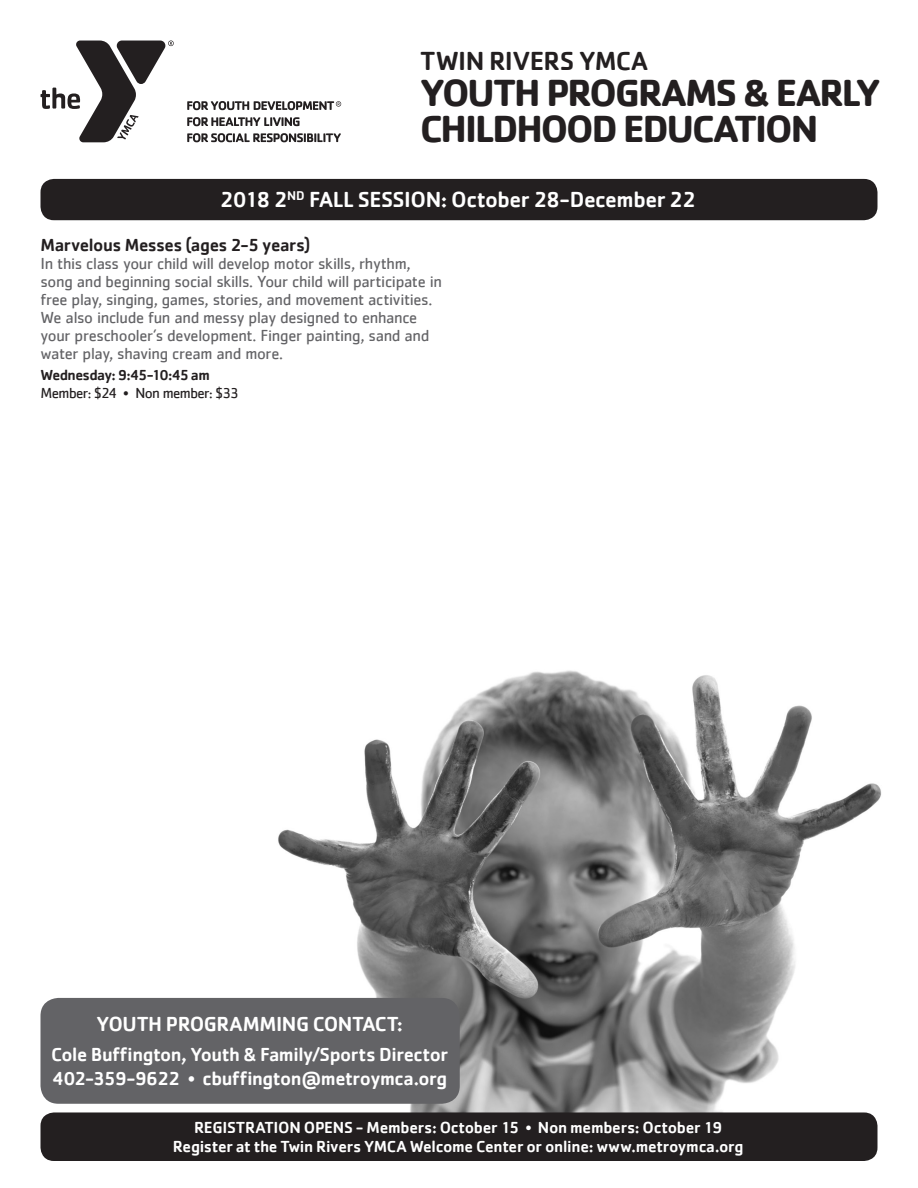
<style>
.page{position:relative;width:918px;height:1188px;background:#fff}
.page>*{position:absolute;margin:0;border:0;box-sizing:border-box;transform-origin:0 0}
.t1{font:700 39px/36px "Cachet";letter-spacing:-.05em;color:#231f20}
.t2{font:500 27px "Cachet";letter-spacing:-.02em;color:#231f20}
.t3{font:500 22.5px "Cachet";letter-spacing:-.02em;color:#fff}
.t4{font:500 21px "Cachet";letter-spacing:-.02em;color:#fff}
.t5{font:500 19.5px/24px "Cachet";letter-spacing:-.025em;color:#fff}
.t6{font:500 18px "Cachet";letter-spacing:-.02em;color:#231f20}
.t7{font:16.5px/18px "Cachet";letter-spacing:-.02em;color:#636366}
.t8{font:500 16.5px/19.8px "Cachet";letter-spacing:-.015em;color:#fff;text-align:center}
.t9{font:15px "Cachet";letter-spacing:-.04em;color:#231f20}
.t10{font:500 15px "Cachet";letter-spacing:-.045em;color:#231f20}
.s1{font-weight:400}
</style>
<div class="page">
<img style="left:196px;top:670px;width:685px;height:442px">
<svg style="left:41px;top:40px;width:133px;height:102px"></svg>
<svg style="left:187px;top:117px;width:113px;height:9px"></svg>
<svg style="left:187px;top:133px;width:154px;height:9px"></svg>
<svg style="left:187px;top:101px;width:154px;height:9px"></svg>
<div style="left:40px;top:1112px;width:838px;height:49px;background:#231f20;border-radius:14px"></div>
<div style="left:40px;top:179px;width:838px;height:41px;background:#231f20;border-radius:14px"></div>
<div style="left:40px;top:998px;width:420px;height:106px;background:#636366;border-radius:18px"></div>
<h2 class="t2" style="left:420px;top:45px;width:229px">TWIN RIVERS YMCA</h2>
<h1 class="t1" style="left:420px;top:74px;width:462px">YOUTH PROGRAMS &amp; EARLY<br>CHILDHOOD EDUCATION</h1>
<h3 class="t3" style="left:220px;top:186px;width:478px">2018 2<sup>ND</sup> FALL SESSION: October 28-December 22</h3>
<p class="t6" style="left:40px;top:234px;width:271px">Marvelous Messes (ages 2-5 years)</p>
<p class="t7" style="left:40px;top:254px;width:403px">In this class your child will develop motor skills, rhythm, song and beginning social skills. Your child will participate in free play, singing, games, stories, and movement activities.<br>We also include fun and messy play designed to enhance your preschooler’s development. Finger painting, sand and water play, shaving cream and more.</p>
<p class="t10" style="left:40px;top:366px;width:171px">Wednesday: 9:45-10:45 am</p>
<p class="t9" style="left:40px;top:384px;width:200px">Member: $24 • Non member: $33</p>
<p class="t4" style="left:97px;top:1011px;width:308px">YOUTH PROGRAMMING CONTACT:</p>
<p class="t5" style="left:51px;top:1042px;width:399px">Cole Buffington, Youth &amp; Family/Sports Director<br>402-359-9622 <span class="s1">•</span> cbuffington@metroymca.org</p>
<p class="t8" style="left:173px;top:1117px;width:572px">REGISTRATION OPENS - Members: October 15 <span class="s1">•</span> Non members: October 19<br>Register at the Twin Rivers YMCA Welcome Center or online: www.metroymca.org</p>
</div>
